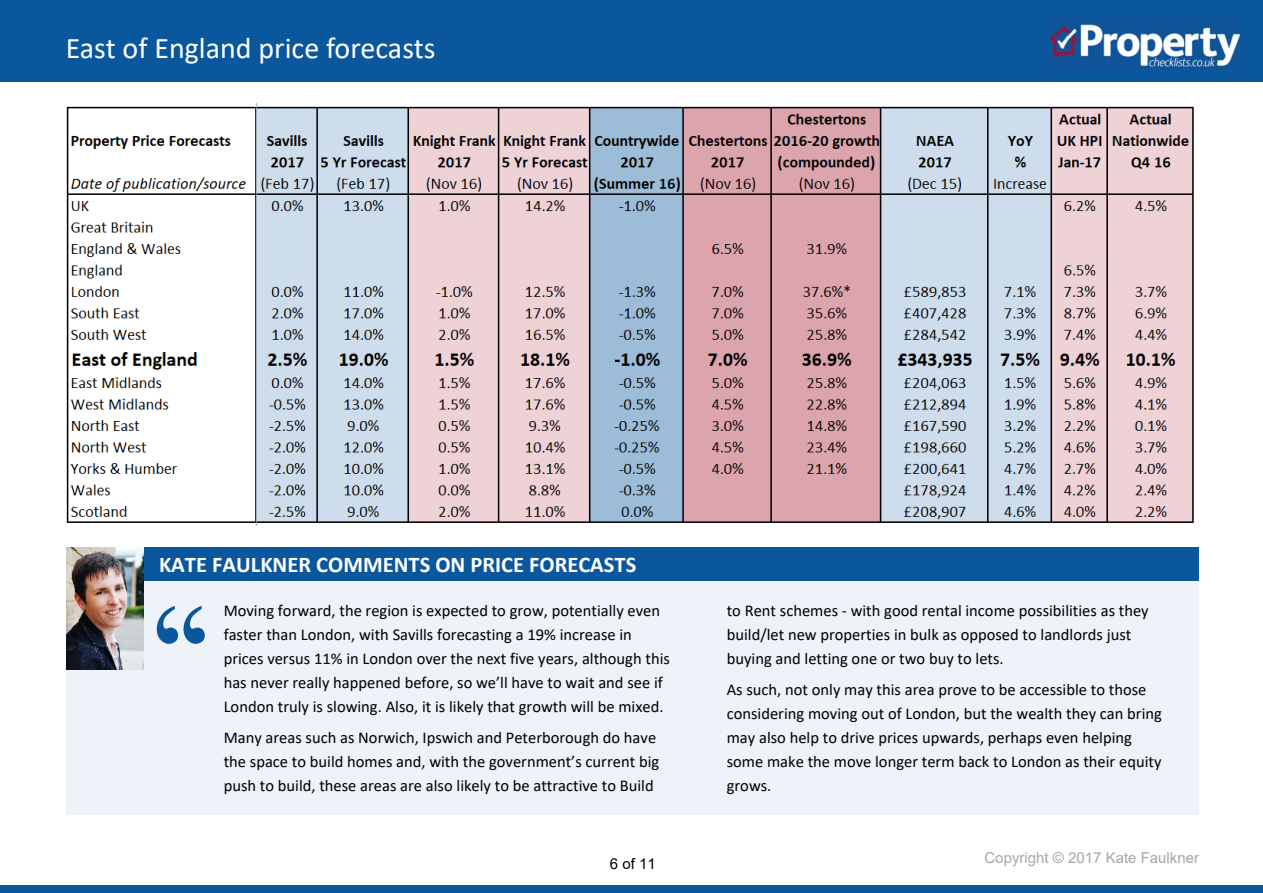
<style>
.page{position:relative;width:1263px;height:893px;background:#fff}
.page>*{position:absolute;margin:0;border:0;box-sizing:border-box;transform-origin:0 0}
.t1{font:150.45px "Times New Roman";color:#0a579e;scale:.95 1}
.t2{font:30px "Calibri";color:#fff}
.t3{font:700 22.5px "Calibri";color:#fff}
.t4{font:16.5px/24px "Calibri";color:#000}
.t5{font:15px "Arial";color:#a6a6a6}
.t6{font:15px "Arial";color:#000}
</style>
<div class="page">
<div style="left:0;top:0;width:1263px;height:81px;background:#0a579e"></div>
<img style="left:1049px;top:21px;width:192px;height:49px">
<div style="left:0;top:885px;width:1263px;height:8px;background:#0a579e"></div>
<div style="left:67px;top:547px;width:1132px;height:268px;background:#edf3f8"></div>
<div style="left:67px;top:547px;width:1132px;height:33px;background:#0a579e"></div>
<img style="left:67px;top:547px;width:77px;height:122px">
<img style="left:66px;top:103px;width:1128px;height:422px">
<h2 class="t2" style="left:66px;top:35px;width:371px">East of England price forecasts</h2>
<h3 class="t3" style="left:159px;top:555px;width:479px">KATE FAULKNER COMMENTS ON PRICE FORECASTS</h3>
<h1 class="t1" style="left:144px;top:603px;width:80px">‘‘</h1>
<p class="t4" style="left:224px;top:600px;width:448px">Moving forward, the region is expected to grow, potentially even faster than London, with Savills forecasting a 19% increase in prices versus 11% in London over the next five years, although this has never really happened before, so we’ll have to wait and see if London truly is slowing. Also, it is likely that growth will be mixed.</p>
<p class="t4" style="left:224px;top:727px;width:437px">Many areas such as Norwich, Ipswich and Peterborough do have the space to build homes and, with the government’s current big push to build, these areas are also likely to be attractive to Build</p>
<p class="t4" style="left:727px;top:600px;width:423px">to Rent schemes - with good rental income possibilities as they build/let new properties in bulk as opposed to landlords just buying and letting one or two buy to lets.</p>
<p class="t4" style="left:727px;top:679px;width:437px">As such, not only may this area prove to be accessible to those considering moving out of London, but the wealth they can bring may also help to drive prices upwards, perhaps even helping some make the move longer term back to London as their equity grows.</p>
<p class="t6" style="left:610px;top:858px;width:47px">6 of 11</p>
<p class="t5" style="left:984px;top:852px;width:216px">Copyright © 2017 Kate Faulkner</p>
</div>
